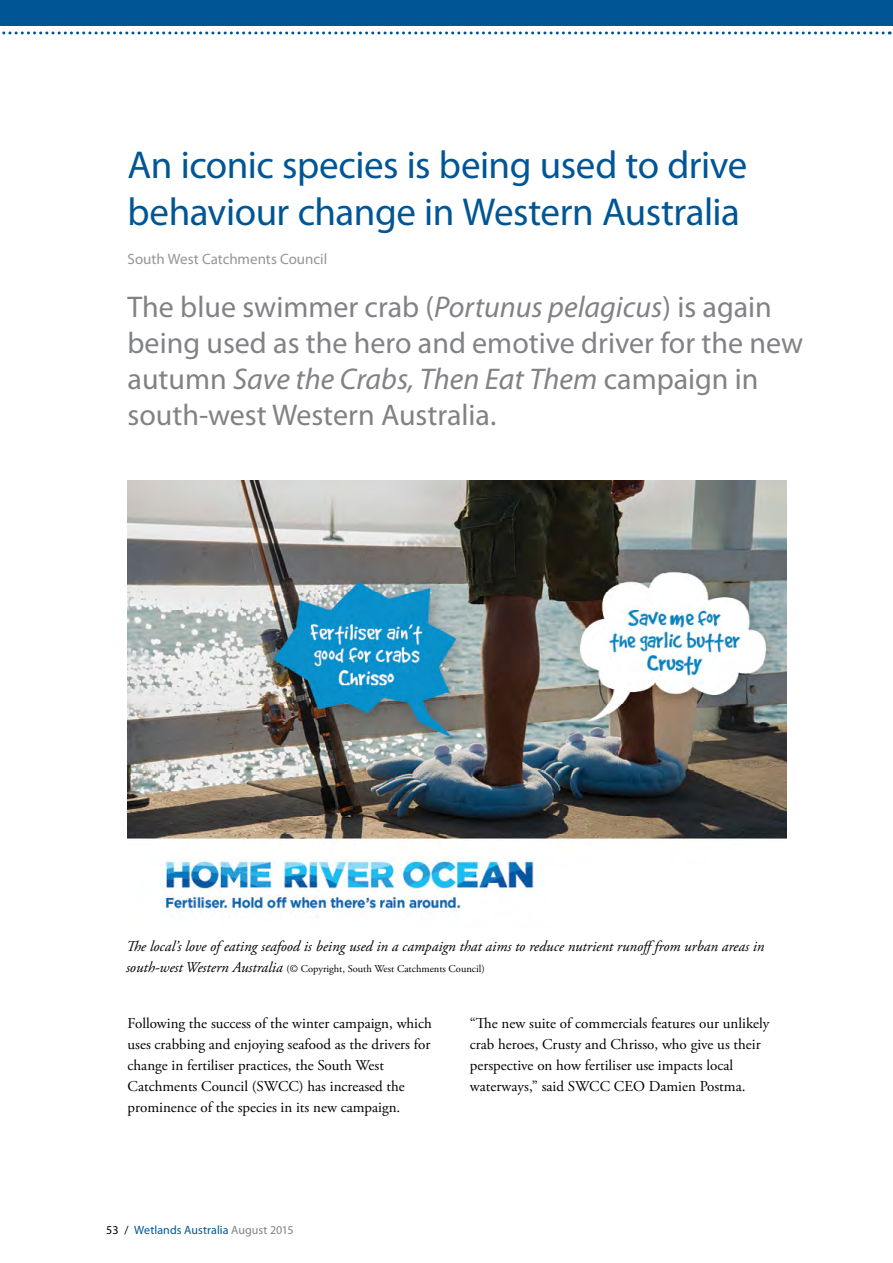
<style>
.page{position:relative;width:893px;height:1263px;background:#fff}
.page>*{position:absolute;margin:0;border:0;box-sizing:border-box;transform-origin:0 0}
._01__HEADING_1{font:39px/46.5px "Myriad Pro";letter-spacing:-.015em;color:#005695}
.INTRO_PARA{font:30px/36px "Myriad Pro";color:#808285}
._05__BODY_TEXT_copy{font:15px/21px "Adobe Garamond Pro";color:#000}
.t1{font:italic 15px "Adobe Garamond Pro";color:#000}
.AUTHOR{font:15px "Myriad Pro";color:#939598}
.t2{font:12px "Myriad Pro";letter-spacing:.005em;color:#005695}
.t3{font:10.5px "Adobe Garamond Pro";color:#000}
.s1{font-style:italic}
.s2{font-style:italic;font-size:15px}
.s3{color:#000}
.s4{color:#808285}
</style>
<div class="page">
<svg style="left:2px;top:31px;width:881px;height:3px"></svg>
<div style="left:0;top:0;width:893px;height:26px;background:#005695"></div>
<img style="left:128px;top:480px;width:659px;height:432px">
<p class="_01__HEADING_1" style="left:128px;top:141px;width:621px">An iconic species is being used to drive behaviour change in Western Australia</p>
<p class="AUTHOR" style="left:128px;top:250px;width:201px">South West Catchments Council</p>
<p class="INTRO_PARA" style="left:128px;top:288px;width:677px">The blue swimmer crab (<span class="s1">Portunus pelagicus</span>) is again being used as the hero and emotive driver for the new autumn <span class="s1">Save the Crabs, Then Eat Them</span> campaign in south-west Western Australia.</p>
<p class="t1" style="left:126px;top:937px;width:640px">The local’s love of eating seafood is being used in a campaign that aims to reduce nutrient runofffrom urban areas in</p>
<p class="t3" style="left:126px;top:962px;width:360px"><span class="s2">south-west Western Australia</span> (© Copyright, South West Catchments Council)</p>
<p class="_05__BODY_TEXT_copy" style="left:128px;top:1013px;width:306px">Following the success of the winter campaign, which uses crabbing and enjoying seafood as the drivers for change in fertiliser practices, the South West Catchments Council (SWCC) has increased the prominence of the species in its new campaign.</p>
<p class="_05__BODY_TEXT_copy" style="left:470px;top:1013px;width:301px">“The new suite of commercials features our unlikely crab heroes, Crusty and Chrisso, who give us their perspective on how fertiliser use impacts local waterways,” said SWCC CEO Damien Postma.</p>
<p class="t2" style="left:106px;top:1223px;width:189px"><span class="s3">53 /</span> Wetlands Australia <span class="s4">August 2015</span></p>
</div>
